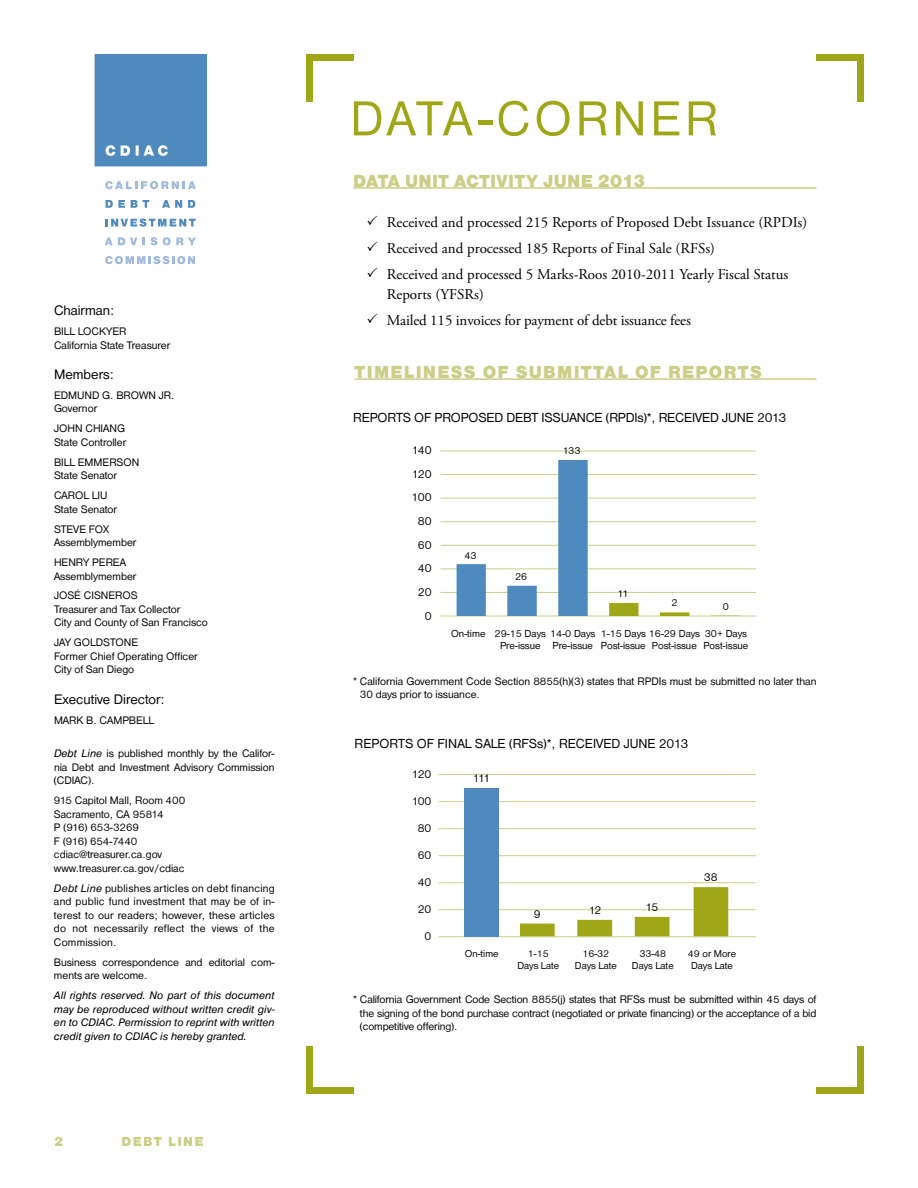
<style>
.page{position:relative;width:918px;height:1188px;background:#fff}
.page>*{position:absolute;margin:0;border:0;box-sizing:border-box;transform-origin:0 0}
.t1{font:51px "Nimbus San D";letter-spacing:.065em;color:#9fa617}
.t2{font:18px "Nimbus San D Blac";letter-spacing:.07em;color:#cbce86}
.t3{font:18px "Nimbus San D Blac";letter-spacing:.015em;color:#cbce86}
.t4{font:15px/26.2px "Adobe Garamond Pro";color:#000}
.t5{font:14.25px "Nimbus San D";color:#000}
.t6{font:13.5px "Nimbus San D";letter-spacing:-.01em;color:#000}
.t7{font:13.5px "Nimbus San D Blac";letter-spacing:.1em;color:#cbce86}
.t8{font:12px "Nimbus San D";color:#000}
.t9{font:11.85px "Nimbus San D";color:#000}
.t10{font:11.25px/13.5px "Nimbus San D";color:#000}
.t11{font:italic 11.25px/13.5px "Nimbus San D";color:#000;text-align:justify}
.t12{font:10.5px/12.1px "Nimbus San D";color:#000;text-align:center}
.t13{font:10.35px/12.5px "Nimbus San D";color:#000;text-align:center}
.s1{font-style:italic}
</style>
<div class="page">
<svg style="left:105px;top:181px;width:91px;height:8px"></svg>
<svg style="left:106px;top:200px;width:19px;height:8px"></svg>
<svg style="left:131px;top:200px;width:18px;height:8px"></svg>
<svg style="left:162px;top:200px;width:20px;height:8px"></svg>
<svg style="left:188px;top:200px;width:7px;height:8px"></svg>
<svg style="left:106px;top:219px;width:90px;height:8px"></svg>
<svg style="left:105px;top:237px;width:32px;height:8px"></svg>
<svg style="left:143px;top:237px;width:2px;height:8px"></svg>
<svg style="left:151px;top:237px;width:45px;height:8px"></svg>
<svg style="left:105px;top:256px;width:90px;height:8px"></svg>
<div style="left:95px;top:54px;width:112px;height:112px;background:#4f8abe"></div>
<hr style="left:355px;top:378px;width:461px;height:2px;background:#cbce86">
<hr style="left:353px;top:187px;width:463px;height:2px;background:#cbce86">
<hr style="left:440px;top:592px;width:316px;height:1px;background:#cbce86">
<hr style="left:440px;top:451px;width:316px;height:1px;background:#cbce86">
<hr style="left:440px;top:474px;width:316px;height:1px;background:#cbce86">
<hr style="left:440px;top:498px;width:316px;height:1px;background:#cbce86">
<hr style="left:440px;top:521px;width:316px;height:1px;background:#cbce86">
<hr style="left:440px;top:545px;width:316px;height:1px;background:#cbce86">
<hr style="left:440px;top:568px;width:316px;height:1px;background:#cbce86">
<hr style="left:440px;top:616px;width:316px;height:1px;background:#cbce86">
<svg style="left:457px;top:460px;width:131px;height:156px"></svg>
<svg style="left:609px;top:603px;width:131px;height:13px"></svg>
<hr style="left:438px;top:774px;width:318px;height:1px;background:#cbce86">
<hr style="left:438px;top:828px;width:318px;height:1px;background:#cbce86">
<hr style="left:438px;top:882px;width:318px;height:1px;background:#cbce86">
<hr style="left:438px;top:936px;width:318px;height:1px;background:#cbce86">
<hr style="left:438px;top:801px;width:318px;height:1px;background:#cbce86">
<hr style="left:438px;top:855px;width:318px;height:1px;background:#cbce86">
<hr style="left:438px;top:909px;width:318px;height:1px;background:#cbce86">
<svg style="left:520px;top:887px;width:208px;height:49px"></svg>
<div style="left:464px;top:788px;width:35px;height:148px;background:#4f8abe"></div>
<div style="left:857px;top:1046px;width:7px;height:48px;background:#9fa617"></div>
<div style="left:816px;top:1087px;width:48px;height:7px;background:#9fa617"></div>
<div style="left:816px;top:54px;width:48px;height:6px;background:#9fa617"></div>
<div style="left:857px;top:54px;width:7px;height:47px;background:#9fa617"></div>
<div style="left:306px;top:1087px;width:47px;height:7px;background:#9fa617"></div>
<div style="left:306px;top:1046px;width:6px;height:48px;background:#9fa617"></div>
<div style="left:306px;top:54px;width:6px;height:47px;background:#9fa617"></div>
<div style="left:306px;top:54px;width:47px;height:6px;background:#9fa617"></div>
<p class="t5" style="left:54px;top:302px;width:62px">Chairman:</p>
<p class="t10" style="left:54px;top:325px;width:118px">Bill Lockyer<br>California State Treasurer</p>
<p class="t5" style="left:54px;top:366px;width:62px">Members:</p>
<p class="t10" style="left:54px;top:388px;width:122px">edmund G. brown Jr.<br>Governor</p>
<p class="t10" style="left:54px;top:422px;width:74px">John Chiang<br>State Controller</p>
<p class="t10" style="left:54px;top:455px;width:7px">BILL</p>
<p class="t10" style="left:54px;top:455px;width:85px;text-indent:24px">EMMERSON<br>State Senator</p>
<p class="t10" style="left:54px;top:489px;width:64px">Caro l Liu<br>State Senator</p>
<p class="t10" style="left:54px;top:522px;width:84px">STEVE FOX<br>Assemblymember</p>
<p class="t10" style="left:54px;top:556px;width:46px">Henry Pere</p>
<p class="t10" style="left:54px;top:556px;width:84px;text-indent:66px">a<br>Assemblymember</p>
<p class="t10" style="left:54px;top:589px;width:63px">José Cisnero</p>
<p class="t10" style="left:54px;top:589px;width:155px;text-indent:77px">s<br>Treasurer and Tax Collector<br>City and County of San Francisco</p>
<p class="t10" style="left:54px;top:636px;width:145px">Jay Go ldsto ne<br>Former Chief Operating Officer<br>City of San Diego</p>
<p class="t5" style="left:54px;top:691px;width:112px">Executive Director:</p>
<p class="t10" style="left:54px;top:713px;width:102px">mark b. campbell</p>
<p class="t10" style="left:54px;top:747px;width:222px;text-align:justify"><span class="s1">Debt Line</span> is published monthly by the Califor&shy;nia Debt and Investment Advisory Commission (CDIAC</p>
<p class="t10" style="left:54px;top:771px;width:133px;line-height:20px;text-indent:34px">).<br>915 Capitol Mall, Room 400</p>
<p class="t10" style="left:54px;top:807px;width:132px">Sacramento, CA 95814<br>P (916) 653-3269<br>F (916) 654-7440 cdiac@treasurer.ca.gov www.treasurer.ca.gov/cdiac</p>
<p class="t10" style="left:54px;top:881px;width:222px;text-align:justify"><span class="s1">Debt Line</span> publishes articles on debt financing and public fund investment that may be of in&shy;terest to our readers; however, these articles do not necessarily reflect the views of the Commission.</p>
<p class="t10" style="left:54px;top:955px;width:222px">Business correspondence and editorial com&shy;ments are welcome.</p>
<p class="t11" style="left:54px;top:989px;width:222px">All rights reserved. No part of this document may be reproduced without written credit giv&shy;en to CDIAC. Permission to reprint with written credit given to CDIAC is hereby granted.</p>
<p class="t7" style="left:54px;top:1134px;width:11px">2</p>
<p class="t7" style="left:122px;top:1134px;width:84px">DEBT LINE</p>
<h1 class="t1" style="left:350px;top:90px;width:333px">data-cor ner</h1>
<h2 class="t3" style="left:353px;top:171px;width:215px">DATA UNIT ACTIVITY JUNE</h2>
<h2 class="t2" style="left:598px;top:171px;width:49px">2013</h2>
<h3 class="t4" style="left:387px;top:210px;width:422px">Received and processed 215 Reports of Proposed Debt Issuance (RPDIs)<br>Received and processed 185 Reports of Final Sale (RFSs)<br>Received and processed 5 Marks-Roos 2010-2011 Yearly Fiscal Status</h3>
<h3 class="t4" style="left:387px;top:282px;width:306px">Reports (YFSRs)<br>Mailed 115 invoices for payment of debt issuance fees</h3>
<h2 class="t2" style="left:355px;top:362px;width:409px">TI MELINESS OF SUBMITTAL OF REPORTS</h2>
<p class="t6" style="left:353px;top:410px;width:91px">Reports of Pro</p>
<p class="t6" style="left:461px;top:410px;width:327px">posed Debt Issuance (RPDIs)*, Received june 2013</p>
<p class="t8" style="left:412px;top:443px;width:21px">140</p>
<p class="t8" style="left:412px;top:467px;width:21px">120</p>
<p class="t8" style="left:412px;top:491px;width:22px">100</p>
<p class="t8" style="left:418px;top:514px;width:15px">80</p>
<p class="t8" style="left:418px;top:538px;width:15px">60</p>
<p class="t8" style="left:418px;top:562px;width:15px">40</p>
<p class="t8" style="left:418px;top:585px;width:15px">20</p>
<p class="t8" style="left:425px;top:609px;width:8px">0</p>
<p class="t12" style="left:465px;top:549px;width:14px">43</p>
<p class="t12" style="left:563px;top:445px;width:19px">133</p>
<p class="t12" style="left:515px;top:571px;width:14px">26</p>
<p class="t12" style="left:618px;top:587px;width:12px">11</p>
<p class="t12" style="left:671px;top:597px;width:8px">2</p>
<p class="t12" style="left:723px;top:600px;width:8px">0</p>
<p class="t12" style="left:451px;top:628px;width:146px">On-time 29-15 Days 14-0 Days<br>Pre-issue</p>
<p class="t12" style="left:601px;top:628px;width:148px;text-align:left">1-15 Days 16-29 Days 30+ Days<br>Post-issue</p>
<p class="t12" style="left:553px;top:640px;width:42px">Pre-issue</p>
<p class="t12" style="left:652px;top:640px;width:46px">Post-issue</p>
<p class="t12" style="left:703px;top:640px;width:46px">Post-issue</p>
<p class="t10" style="left:360px;top:675px;width:458px;text-indent:-7px">* California Government Code Section 8855(h)(3) states that RPDIs must be submitted no later than<br>30 days prior to issuance.</p>
<p class="t6" style="left:355px;top:736px;width:335px">Reports of Final Sale (RFSs)*, Received june 2013</p>
<p class="t9" style="left:412px;top:767px;width:21px">120</p>
<p class="t9" style="left:412px;top:794px;width:21px">100</p>
<p class="t9" style="left:418px;top:821px;width:15px">80</p>
<p class="t9" style="left:418px;top:848px;width:15px">60</p>
<p class="t9" style="left:418px;top:876px;width:15px">40</p>
<p class="t9" style="left:418px;top:903px;width:15px">20</p>
<p class="t9" style="left:425px;top:930px;width:8px">0</p>
<p class="t9" style="left:473px;top:771px;width:19px">111</p>
<p class="t9" style="left:534px;top:908px;width:8px">9</p>
<p class="t9" style="left:589px;top:903px;width:14px">12</p>
<p class="t9" style="left:646px;top:901px;width:14px">15</p>
<p class="t9" style="left:704px;top:871px;width:15px">38</p>
<p class="t13" style="left:465px;top:947px;width:35px">On-time</p>
<p class="t13" style="left:517px;top:947px;width:43px">1-15<br>Days Late</p>
<p class="t13" style="left:575px;top:947px;width:43px">16-32<br>Days Late</p>
<p class="t13" style="left:632px;top:947px;width:43px">33-48<br>Days Late</p>
<p class="t13" style="left:688px;top:947px;width:50px">49 or More<br>Days Late</p>
<p class="t10" style="left:360px;top:993px;width:458px;text-align:justify;text-indent:-7px">* California Government Code Section 8855(j) states that RFSs must be submitted within 45 days of the signing of the bond purchase contract (negotiated or private financing) or the acceptance of a bid (competitive offering).</p>
</div>
